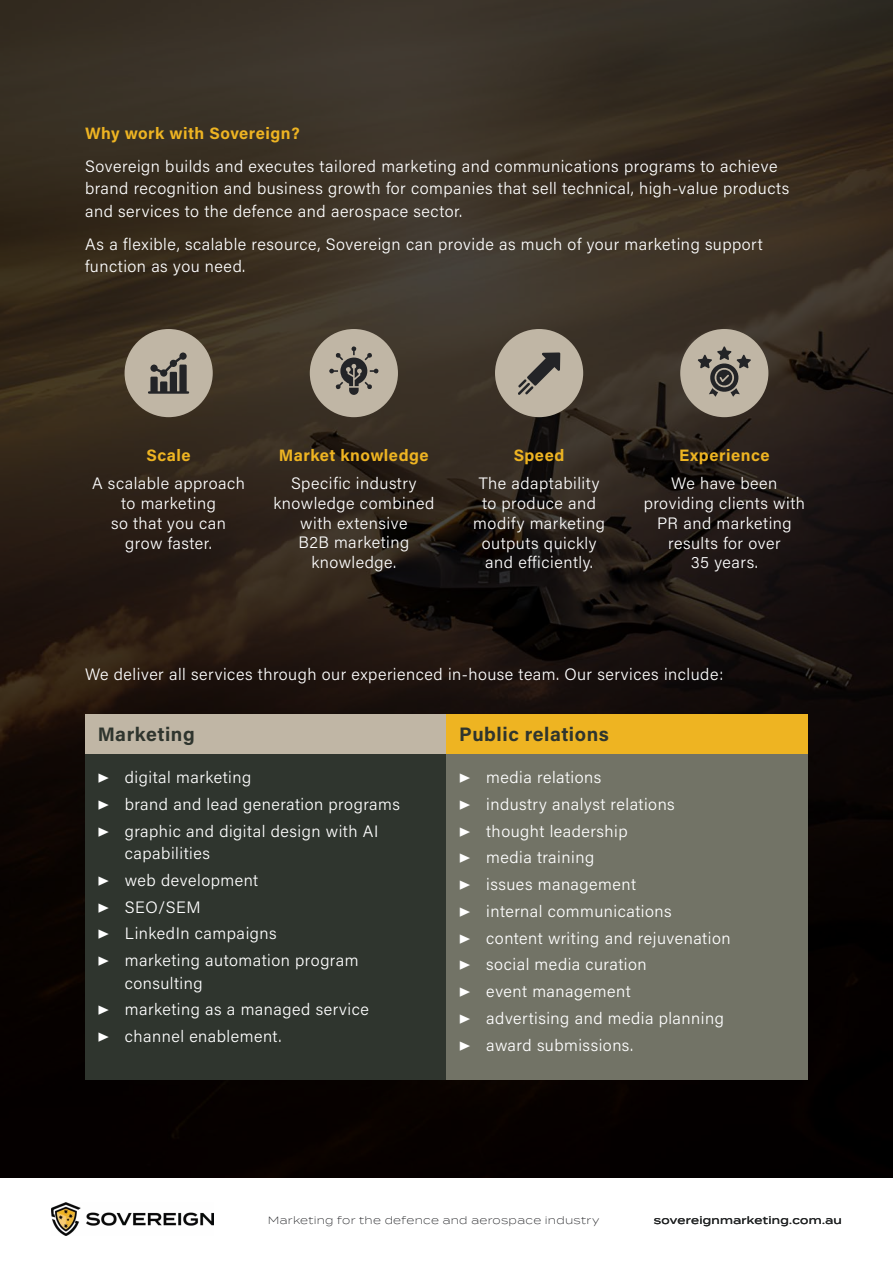
<style>
.page{position:relative;width:893px;height:1263px;background:#fff}
.page>*{position:absolute;margin:0;border:0;box-sizing:border-box;transform-origin:0 0}
.t1{font:700 19.5px "Acumin Pro";letter-spacing:.03em;color:#2f352e}
.t2{font:300 16.5px/26.7px "Acumin Pro";letter-spacing:.03em;color:#fff}
.t3{font:700 16.5px "Acumin Pro";letter-spacing:.03em;color:#eeb422}
.t4{font:300 10.5px "Termina";letter-spacing:.025em;color:#232427}
.t5{font:500 10.5px "Termina";letter-spacing:.03em;color:#232427}
</style>
<div class="page">
<img style="left:51px;top:1203px;width:162px;height:33px">
<img style="left:0;top:0;width:893px;height:1177px">
<div style="left:680px;top:329px;width:88px;height:88px;background:#c0b6a5;border-radius:50%"></div>
<div style="left:125px;top:329px;width:88px;height:88px;background:#c0b6a5;border-radius:50%"></div>
<div style="left:85px;top:714px;width:361px;height:40px;background:#c0b6a5"></div>
<div style="left:446px;top:714px;width:362px;height:40px;background:#eeb422"></div>
<div style="left:85px;top:754px;width:361px;height:325px;background:#2f352e"></div>
<div style="left:446px;top:754px;width:362px;height:325px;background:#727366"></div>
<svg style="left:148px;top:352px;width:41px;height:42px"></svg>
<svg style="left:698px;top:346px;width:53px;height:51px"></svg>
<div style="left:310px;top:329px;width:88px;height:88px;background:#c0b6a5;border-radius:50%"></div>
<svg style="left:329px;top:346px;width:50px;height:49px"></svg>
<div style="left:495px;top:329px;width:88px;height:88px;background:#c0b6a5;border-radius:50%"></div>
<svg style="left:518px;top:352px;width:42px;height:43px"></svg>
<p class="t3" style="left:85px;top:121px;width:216px">Why work with Sovereign?</p>
<p class="t2" style="left:85px;top:154px;width:706px;line-height:22.5px">Sovereign builds and executes tailored marketing and communications programs to achieve brand recognition and business growth for companies that sell technical, high-value products and services to the defence and aerospace sector.</p>
<p class="t2" style="left:85px;top:232px;width:679px;line-height:22.5px">As a flexible, scalable resource, Sovereign can provide as much of your marketing support function as you need.</p>
<p class="t3" style="left:146px;top:443px;width:46px">Scale</p>
<p class="t2" style="left:92px;top:473px;width:155px;line-height:19.8px;text-align:center">A scalable approach to marketing<br>so that you can grow faster.</p>
<p class="t3" style="left:279px;top:443px;width:151px">Market knowledge</p>
<p class="t2" style="left:273px;top:473px;width:162px;line-height:19.8px;text-align:center">Specific industry knowledge combined with extensive<br>B2B marketing knowledge.</p>
<p class="t3" style="left:514px;top:443px;width:52px">Speed</p>
<p class="t2" style="left:473px;top:473px;width:133px;line-height:19.8px;text-align:center">The adaptability to produce and modify marketing outputs quickly and efficiently.</p>
<p class="t3" style="left:679px;top:443px;width:92px">Experience</p>
<p class="t2" style="left:644px;top:473px;width:163px;line-height:19.8px;text-align:center">We have been providing clients with<br>PR and marketing results for over<br>35 years.</p>
<p class="t2" style="left:85px;top:660px;width:640px">We deliver all services through our experienced in-house team. Our services include:</p>
<p class="t1" style="left:98px;top:721px;width:98px">Marketing</p>
<p class="t1" style="left:459px;top:721px;width:151px">Public relations</p>
<p class="t2" style="left:98px;top:763px;width:304px">▶ digital marketing<br>▶ brand and lead generation programs ▶ graphic and digital design with AI</p>
<p class="t2" style="left:98px;top:839px;width:262px;text-indent:27px">capabilities<br>▶ web development<br>▶ SEO/SEM<br>▶ LinkedIn campaigns<br>▶ marketing automation program</p>
<p class="t2" style="left:98px;top:969px;width:273px;text-indent:27px">consulting<br>▶ marketing as a managed service ▶ channel enablement.</p>
<p class="t2" style="left:459px;top:763px;width:273px">▶ media relations<br>▶ industry analyst relations<br>▶ thought leadership<br>▶ media training<br>▶ issues management<br>▶ internal communications<br>▶ content writing and rejuvenation ▶ social media curation<br>▶ event management<br>▶ advertising and media planning ▶ award submissions.</p>
<p class="t4" style="left:268px;top:1213px;width:333px">Marketing for the defence and aerospace industry</p>
<p class="t5" style="left:654px;top:1213px;width:190px">sovereignmarketing.com.au</p>
</div>
